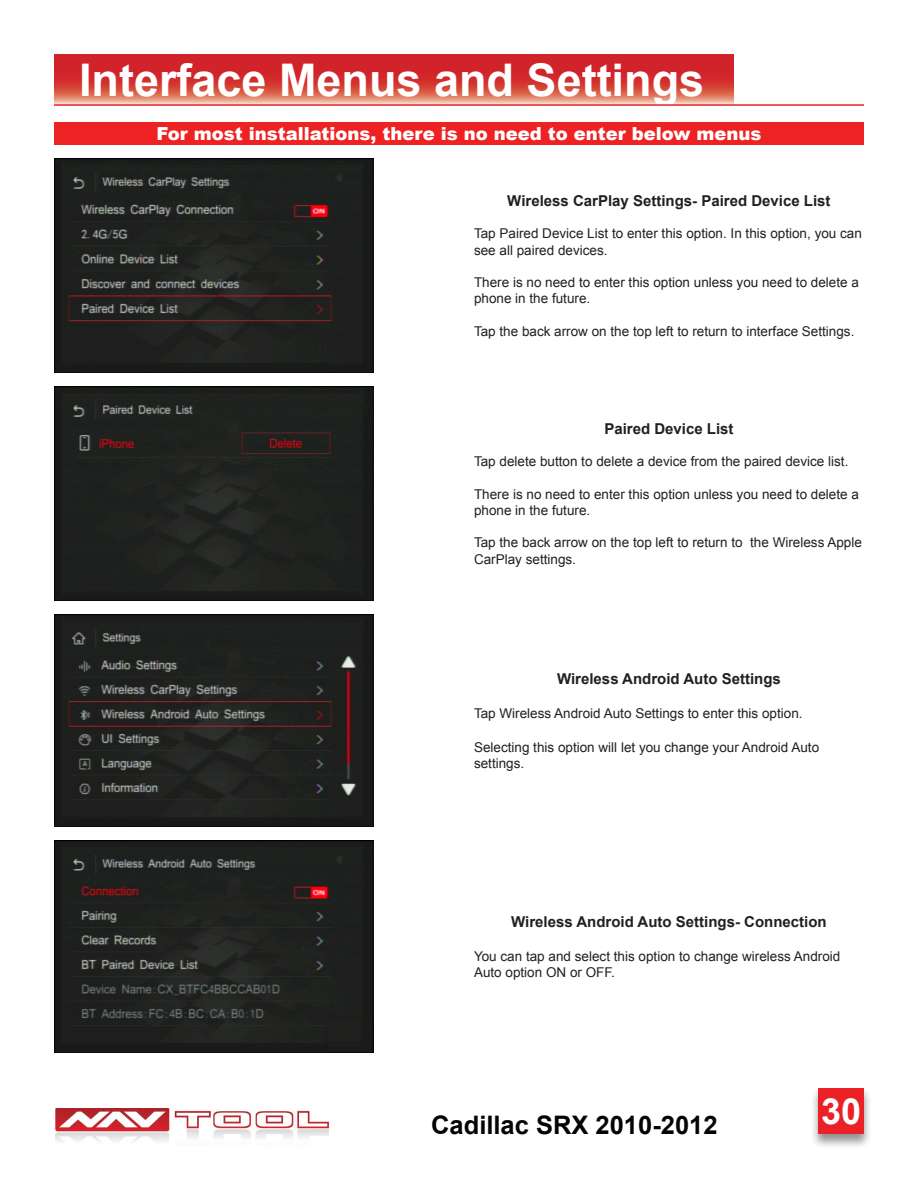
<style>
.page{position:relative;width:918px;height:1188px;background:#fff}
.page>*{position:absolute;margin:0;border:0;box-sizing:border-box;transform-origin:0 0}
.t1{font:700 45px "Arial";color:#fff}
.t2{font:700 36px "Arial";color:#fff}
.t3{font:700 25.5px "Arial";color:#040503}
.t4{font:900 18px "Arial";color:#fff}
.t5{font:700 15px "Arial";color:#231f20}
.Text{font:13.5px/16.2px "Arial";color:#231f20}
</style>
<div class="page">
<img style="left:55px;top:1108px;width:275px;height:34px">
<div style="left:810px;top:1087px;width:62px;height:62px;background:#231f20;opacity:.5"></div>
<div style="left:818px;top:1088px;width:46px;height:46px;background:#ea2127"></div>
<img style="left:54px;top:614px;width:320px;height:213px">
<img style="left:54px;top:386px;width:320px;height:215px">
<img style="left:54px;top:158px;width:320px;height:214px">
<img style="left:54px;top:840px;width:320px;height:213px">
<img style="left:329px;top:1021px;width:45px;height:32px">
<svg style="left:54px;top:54px;width:679px;height:50px;background:#d74540"></svg>
<hr style="left:54px;top:104px;width:810px;height:2px;background:#ea2127">
<div style="left:54px;top:122px;width:810px;height:23px;background:#ee2123"></div>
<p class="t1" style="left:79px;top:50px;width:627px">Interface Menus and Settings</p>
<p class="t4" style="left:156px;top:120px;width:607px">For most installations, there is no need to enter below menus</p>
<p class="t5" style="left:507px;top:191px;width:325px">Wireless CarPlay Settings- Paired Device List</p>
<p class="Text" style="left:474px;top:226px;width:389px">Tap Paired Device List to enter this option. In this option, you can see all paired devices.</p>
<p class="Text" style="left:474px;top:274px;width:386px">There is no need to enter this option unless you need to delete a phone in the future.</p>
<p class="Text" style="left:474px;top:323px;width:382px">Tap the back arrow on the top left to return to interface Settings.</p>
<p class="t5" style="left:604px;top:419px;width:131px">Paired Device List</p>
<p class="Text" style="left:474px;top:454px;width:376px">Tap delete button to delete a device from the paired device list.</p>
<p class="Text" style="left:474px;top:486px;width:386px">There is no need to enter this option unless you need to delete a phone in the future.</p>
<p class="Text" style="left:474px;top:535px;width:389px">Tap the back arrow on the top left to return to the Wireless Apple<br>CarPlay settings.</p>
<p class="t5" style="left:557px;top:669px;width:225px">Wireless Android Auto Settings</p>
<p class="Text" style="left:474px;top:705px;width:330px">Tap Wireless Android Auto Settings to enter this option.</p>
<p class="Text" style="left:474px;top:739px;width:347px">Selecting this option will let you change your Android Auto</p>
<p class="Text" style="left:474px;top:756px;width:52px">settings.</p>
<p class="t5" style="left:511px;top:912px;width:317px">Wireless Android Auto Settings- Connection</p>
<p class="Text" style="left:474px;top:948px;width:368px">You can tap and select this option to change wireless Android<br>Auto option ON or OFF.</p>
<h3 class="t3" style="left:431px;top:1108px;width:288px">Cadillac SRX 2010-2012</h3>
<h2 class="t2" style="left:821px;top:1088px;width:42px">30</h2>
</div>
